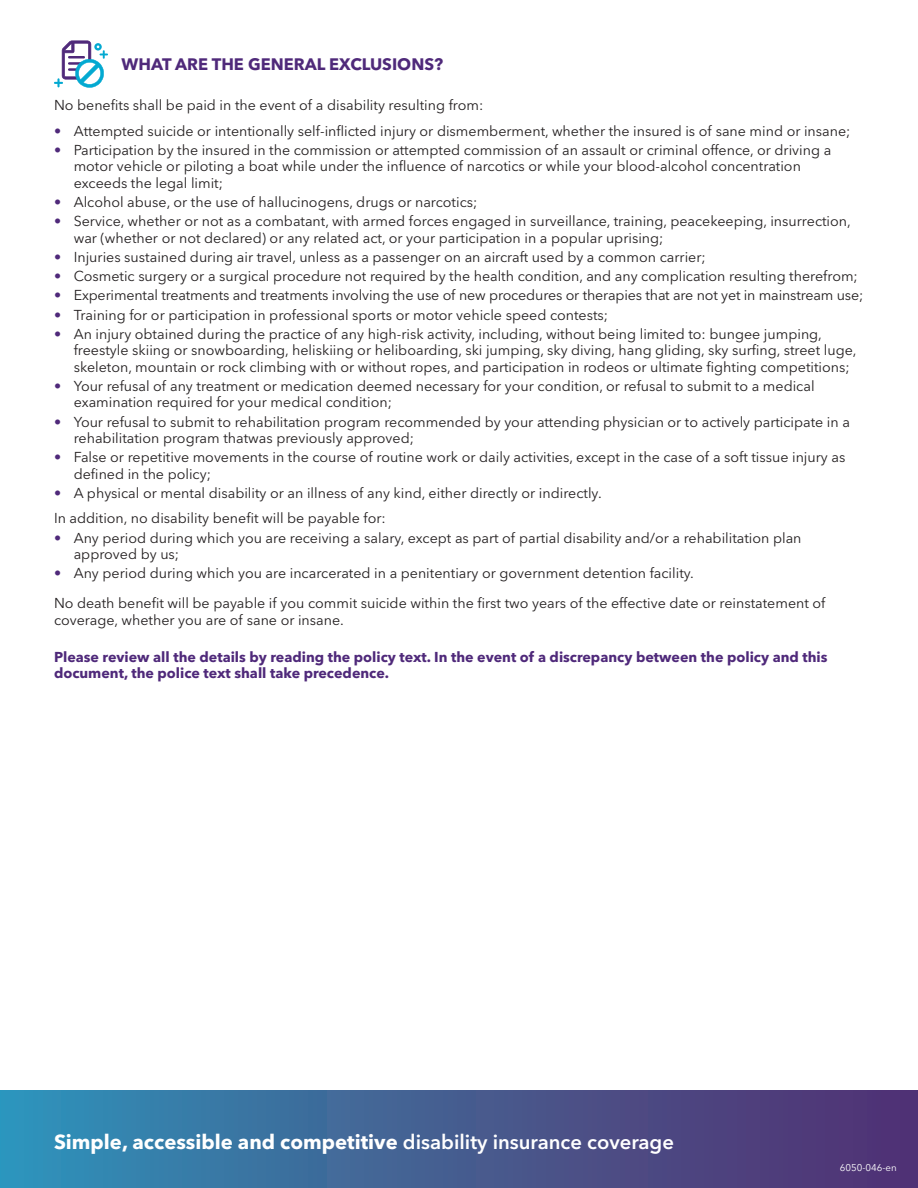
<style>
.page{position:relative;width:918px;height:1188px;background:#fff}
.page>*{position:absolute;margin:0;border:0;box-sizing:border-box;transform-origin:0 0}
.t1{font:700 20.25px "Avenir Next LT Pro";color:#fff}
.t2{font:700 16.5px "Avenir Next LT Pro";color:#4f297a}
.t3{font:14.25px/16.5px "Avenir Next LT Pro";color:#231f20}
.t4{font:700 14.25px/16.5px "Avenir Next LT Pro";color:#4f297a}
.t5{font:9.75px "Avenir Next LT Pro";color:#fff}
.s1{color:#4f297a}
.s2{font-weight:600}
</style>
<div class="page">
<svg style="left:54px;top:40px;width:54px;height:48px"></svg>
<div style="left:0;top:1090px;width:918px;height:98px;background:linear-gradient(to right,#3191b7,#552c6e)"></div>
<p class="t2" style="left:122px;top:54px;width:323px">WHAT ARE THE GENERAL EXCLUSIONS?</p>
<p class="t3" style="left:54px;top:97px;width:431px">No benefits shall be paid in the event of a disability resulting from:</p>
<p class="t3" style="left:54px;top:122px;width:798px"><span class="s1">•</span> Attempted suicide or intentionally self-inflicted injury or dismemberment, whether the insured is of sane mind or insane;</p>
<p class="t3" style="left:74px;top:142px;width:759px;text-indent:-20px"><span class="s1">•</span> Participation by the insured in the commission or attempted commission of an assault or criminal offence, or driving a motor vehicle or piloting a boat while under the influence of narcotics or while your blood-alcohol concentration exceeds the legal limit;</p>
<p class="t3" style="left:54px;top:194px;width:425px"><span class="s1">•</span> Alcohol abuse, or the use of hallucinogens, drugs or narcotics;</p>
<p class="t3" style="left:74px;top:213px;width:779px;text-indent:-20px"><span class="s1">•</span> Service, whether or not as a combatant, with armed forces engaged in surveillance, training, peacekeeping, insurrection, war (whether or not declared) or any related act, or your participation in a popular uprising;</p>
<p class="t3" style="left:54px;top:249px;width:653px"><span class="s1">•</span> Injuries sustained during air travel, unless as a passenger on an aircraft used by a common carrier;</p>
<p class="t3" style="left:54px;top:268px;width:805px"><span class="s1">•</span> Cosmetic surgery or a surgical procedure not required by the health condition, and any complication resulting therefrom;</p>
<p class="t3" style="left:54px;top:287px;width:811px"><span class="s1">•</span> Experimental treatments and treatments involving the use of new procedures or therapies that are not yet in mainstream use;</p>
<p class="t3" style="left:54px;top:306px;width:556px"><span class="s1">•</span> Training for or participation in professional sports or motor vehicle speed contests;</p>
<p class="t3" style="left:74px;top:325px;width:784px;text-indent:-20px"><span class="s1">•</span> An injury obtained during the practice of any high-risk activity, including, without being limited to: bungee jumping, freestyle skiing or snowboarding, heliskiing or heliboarding, ski jumping, sky diving, hang gliding, sky surfing, street luge, skeleton, mountain or rock climbing with or without ropes, and participation in rodeos or ultimate fighting competitions;</p>
<p class="t3" style="left:74px;top:378px;width:742px;text-indent:-20px"><span class="s1">•</span> Your refusal of any treatment or medication deemed necessary for your condition, or refusal to submit to a medical examination required for your medical condition;</p>
<p class="t3" style="left:74px;top:413px;width:778px;text-indent:-20px"><span class="s1">•</span> Your refusal to submit to rehabilitation program recommended by your attending physician or to actively participate in a rehabilitation program thatwas previously approved;</p>
<p class="t3" style="left:74px;top:449px;width:773px;text-indent:-20px"><span class="s1">•</span> False or repetitive movements in the course of routine work or daily activities, except in the case of a soft tissue injury as defined in the policy;</p>
<p class="t3" style="left:54px;top:485px;width:549px"><span class="s1">•</span> A physical or mental disability or an illness of any kind, either directly or indirectly.</p>
<p class="t3" style="left:54px;top:510px;width:333px">In addition, no disability benefit will be payable for:</p>
<p class="t3" style="left:74px;top:529px;width:729px;text-indent:-20px"><span class="s1">•</span> Any period during which you are receiving a salary, except as part of partial disability and/or a rehabilitation plan approved by us;</p>
<p class="t3" style="left:54px;top:565px;width:642px"><span class="s1">•</span> Any period during which you are incarcerated in a penitentiary or government detention facility.</p>
<p class="t3" style="left:54px;top:595px;width:773px">No death benefit will be payable if you commit suicide within the first two years of the effective date or reinstatement of coverage, whether you are of sane or insane.</p>
<p class="t4" style="left:54px;top:648px;width:775px">Please review all the details by reading the policy text. In the event of a discrepancy between the policy and this document, the police text shall take precedence.</p>
<p class="t1" style="left:54px;top:1129px;width:622px">Simple, accessible and competitive <span class="s2">disability insurance coverage</span></p>
<p class="t5" style="left:840px;top:1161px;width:59px">6050-046-en</p>
</div>
